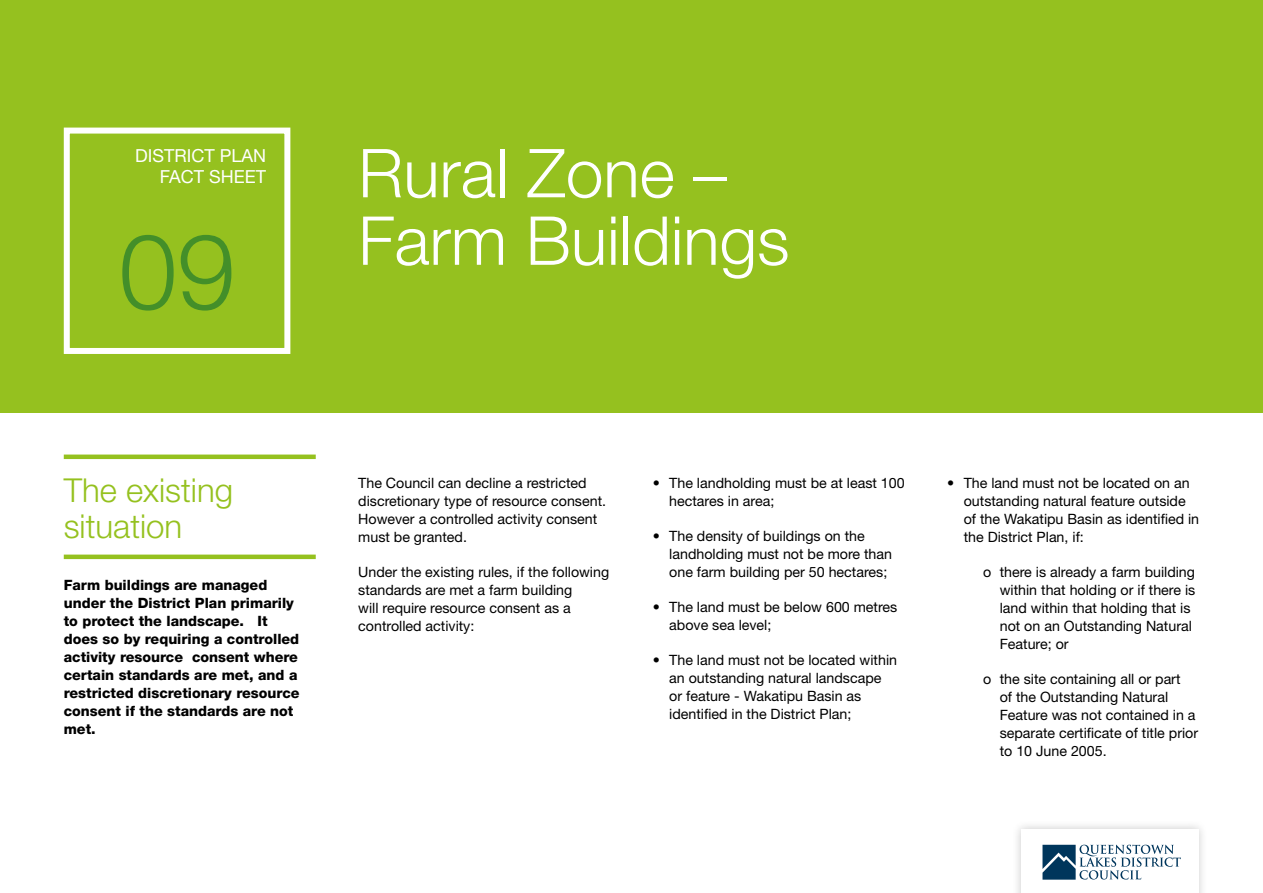
<style>
.page{position:relative;width:1263px;height:893px;background:#fff}
.page>*{position:absolute;margin:0;border:0;box-sizing:border-box;transform-origin:0 0}
.t1{font:300 105px "Helvetica Neue LT Std";color:#438f29}
.t2{font:300 67.5px/67.5px "Helvetica Neue LT Std";color:#fff}
.t3{font:300 33px/36px "Helvetica Neue LT Std";color:#95c11f}
.t4{font:18px/21px "Helvetica Neue LT Std";color:#fff;text-align:right}
.t5{font:14.25px/18px "Helvetica Neue LT Std";color:#000}
.t6{font:800 14.25px/18px "Helvetica Neue LT Std";color:#000}
</style>
<div class="page">
<hr style="left:64px;top:455px;width:252px;height:4px;background:#95c11f">
<hr style="left:64px;top:555px;width:252px;height:4px;background:#95c11f">
<div style="left:1012px;top:820px;width:196px;height:73px;background:#000;opacity:.2"></div>
<div style="left:1021px;top:829px;width:178px;height:64px;background:#fff"></div>
<svg style="left:1042px;top:845px;width:139px;height:35px"></svg>
<div style="left:0;top:0;width:1263px;height:412px;background:#95c11f"></div>
<div style="left:64px;top:128px;width:226px;height:226px;border:6px solid #fff"></div>
<p class="t4" style="left:135px;top:145px;width:132px">DISTRICT PLAN<br>FACT SHEET</p>
<h1 class="t1" style="left:119px;top:207px;width:118px">09</h1>
<h2 class="t2" style="left:358px;top:138px;width:433px">Rural Zone –<br>Farm Buildings</h2>
<h3 class="t3" style="left:64px;top:471px;width:171px">The existing situation</h3>
<p class="t6" style="left:64px;top:575px;width:237px">Farm buildings are managed under the District Plan primarily to protect the landscape. It does so by requiring a controlled activity resource consent where certain standards are met, and a restricted discretionary resource consent if the standards are not met.</p>
<p class="t5" style="left:358px;top:474px;width:249px">The Council can decline a restricted discretionary type of resource consent.<br>However a controlled activity consent must be granted.</p>
<p class="t5" style="left:358px;top:563px;width:252px">Under the existing rules, if the following standards are met a farm building<br>will require resource consent as a controlled activity:</p>
<p class="t5" style="left:669px;top:474px;width:237px;text-indent:-17px">• The landholding must be at least 100 hectares in area;</p>
<p class="t5" style="left:669px;top:527px;width:224px;text-indent:-17px">• The density of buildings on the landholding must not be more than one farm building per 50 hectares;</p>
<p class="t5" style="left:669px;top:598px;width:230px;text-indent:-17px">• The land must be below 600 metres above sea level;</p>
<p class="t5" style="left:669px;top:651px;width:229px;text-indent:-17px">• The land must not be located within an outstanding natural landscape or feature - Wakatipu Basin as identified in the District Plan;</p>
<p class="t5" style="left:964px;top:474px;width:237px;text-indent:-17px">• The land must not be located on an outstanding natural feature outside of the Wakatipu Basin as identified in the District Plan, if:</p>
<p class="t5" style="left:1000px;top:563px;width:197px;text-indent:-17px">o there is already a farm building within that holding or if there is land within that holding that is not on an Outstanding Natural<br>Feature; or</p>
<p class="t5" style="left:1000px;top:670px;width:200px;text-indent:-17px">o the site containing all or part<br>of the Outstanding Natural<br>Feature was not contained in a separate certificate of title prior to 10 June 2005.</p>
</div>
